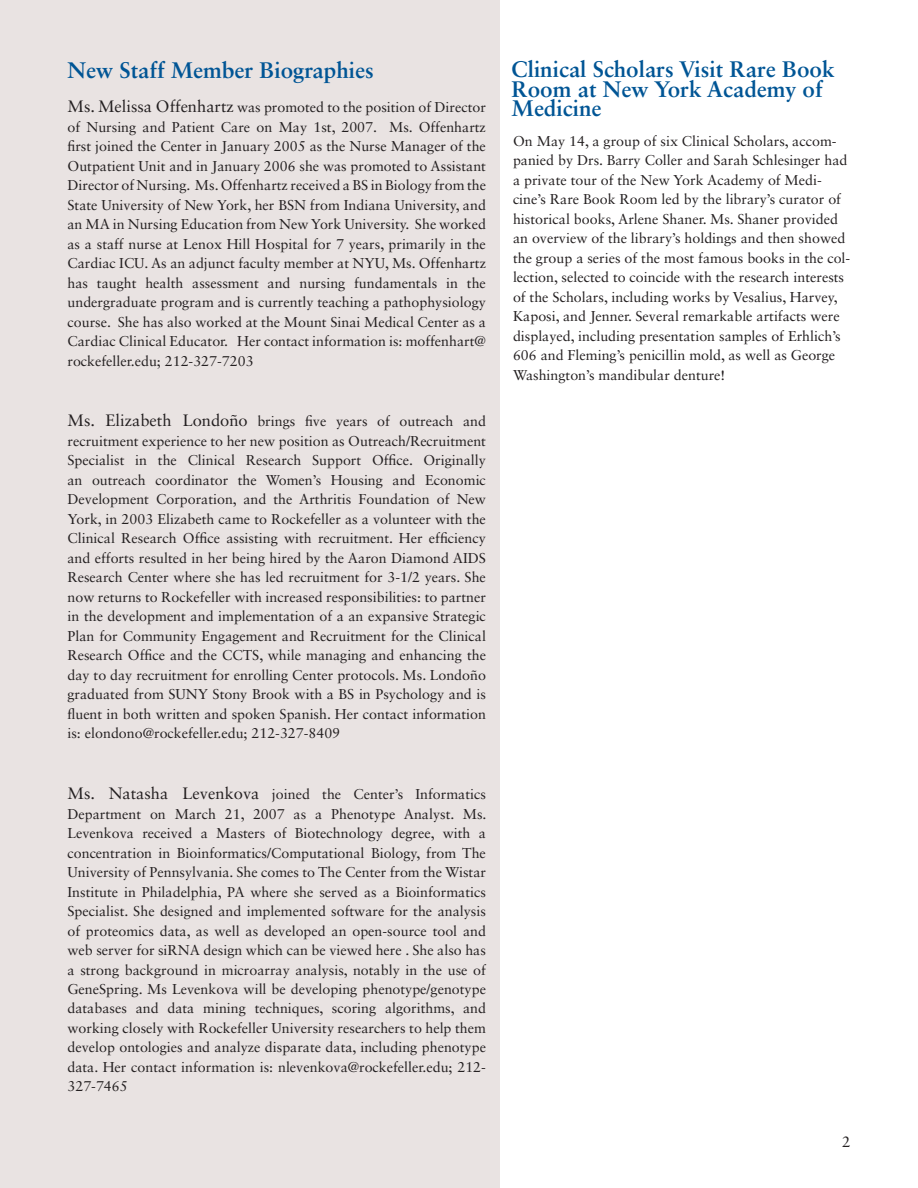
<style>
.page{position:relative;width:918px;height:1188px;background:#fff}
.page>*{position:absolute;margin:0;border:0;box-sizing:border-box;transform-origin:0 0}
.t1{font:700 22.5px/19.5px "Sabon LT Std";color:#005595}
.t2{font:15px "Sabon LT Std";color:#231f20}
.t3{font:14.25px/19.5px "Sabon LT Std";color:#231f20}
.s1{font-size:16.5px}
.s2{font-weight:700;font-size:22.5px;color:#005595}
</style>
<div class="page">
<div style="left:0;top:0;width:500px;height:1188px;background:#e9e3e2"></div>
<h1 class="t1" style="left:512px;top:59px;width:325px">Clinical Scholars Visit Rare Book<br>Room at New York Academy of</h1>
<p class="t3" style="left:67px;top:98px;width:536px"><span class="s1">Ms. Melissa Offenhartz</span> was promoted to the position of Director <span class="s2">Medicine </span>of Nursing and Patient Care on May 1st, 2007. Ms. Offenhartz<br>first joined the Center in January 2005 as the Nurse Manager of the<br>Outpatient Unit and in January 2006 she was promoted to Assistant<br>Director of Nursing. Ms. Offenhartz received a BS in Biology from the<br>State University of New York, her BSN from Indiana University, and<br>an MA in Nursing Education from New York University. She worked<br>as a staff nurse at Lenox Hill Hospital for 7 years, primarily in the<br>Cardiac ICU. As an adjunct faculty member at NYU, Ms. Offenhartz<br>has taught health assessment and nursing fundamentals in the<br>undergraduate program and is currently teaching a pathophysiology<br>course. She has also worked at the Mount Sinai Medical Center as a<br>Cardiac Clinical Educator. Her contact information is: moffenhart@<br>rockefeller.edu; 212-327-7203</p>
<h1 class="t1" style="left:68px;top:60px;width:308px">New Staff Member Biographies</h1>
<p class="t3" style="left:513px;top:131px;width:339px">On May 14, a group of six Clinical Scholars, accom&shy;panied by Drs. Barry Coller and Sarah Schlesinger had a private tour of the New York Academy of Medi&shy;cine’s Rare Book Room led by the library’s curator of historical books, Arlene Shaner. Ms. Shaner provided an overview of the library’s holdings and then showed the group a series of the most famous books in the col&shy;lection, selected to coincide with the research interests of the Scholars, including works by Vesalius, Harvey, Kaposi, and Jenner. Several remarkable artifacts were displayed, including presentation samples of Erhlich’s 606 and Fleming’s penicillin mold, as well as George Washington’s mandibular denture!</p>
<p class="t3" style="left:67px;top:412px;width:420px;text-align:justify"><span class="s1">Ms. Elizabeth Londoño</span> brings five years of outreach and recruitment experience to her new position as Outreach/Recruitment Specialist in the Clinical Research Support Office. Originally an outreach coordinator the Women’s Housing and Economic Development Corporation, and the Arthritis Foundation of New York, in 2003 Elizabeth came to Rockefeller as a volunteer with the Clinical Research Office assisting with recruitment. Her efficiency and efforts resulted in her being hired by the Aaron Diamond AIDS Research Center where she has led recruitment for 3-1/2 years. She now returns to Rockefeller with increased responsibilities: to partner in the development and implementation of a an expansive Strategic Plan for Community Engagement and Recruitment for the Clinical Research Office and the CCTS, while managing and enhancing the day to day recruitment for enrolling Center protocols. Ms. Londoño graduated from SUNY Stony Brook with a BS in Psychology and is fluent in both written and spoken Spanish. Her contact information is: elondono@rockefeller.edu; 212-327-8409</p>
<p class="t3" style="left:67px;top:784px;width:421px;text-align:justify"><span class="s1">Ms. Natasha Levenkova</span> joined the Center’s Informatics Department on March 21, 2007 as a Phenotype Analyst. Ms.<br>Levenkova received a Masters of Biotechnology degree, with a concentration in Bioinformatics/Computational Biology, from The University of Pennsylvania. She comes to The Center from the Wistar Institute in Philadelphia, PA where she served as a Bioinformatics Specialist. She designed and implemented software for the analysis of proteomics data, as well as developed an open-source tool and web server for siRNA design which can be viewed here . She also has a strong background in microarray analysis, notably in the use of GeneSpring. Ms Levenkova will be developing phenotype/genotype databases and data mining techniques, scoring algorithms, and working closely with Rockefeller University researchers to help them develop ontologies and analyze disparate data, including phenotype data. Her contact information is: nlevenkova@rockefeller.edu; 212- 327-7465</p>
<p class="t2" style="left:842px;top:1133px;width:10px">2</p>
</div>
